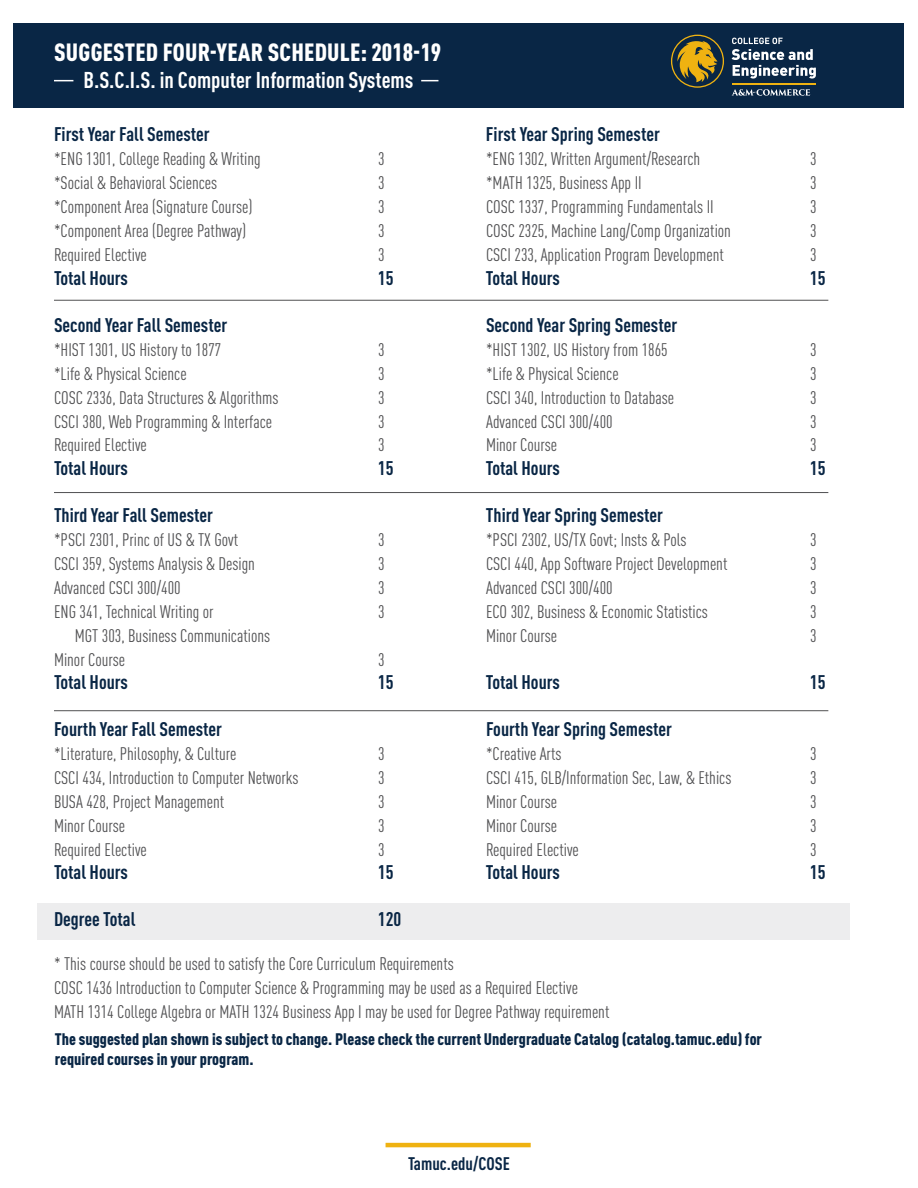
<style>
.page{position:relative;width:918px;height:1188px;background:#fff}
.page>*{position:absolute;margin:0;border:0;box-sizing:border-box;transform-origin:0 0}
.t1{font:900 condensed 24.6px "DINOT";letter-spacing:.01em;color:#fff}
.t2{font:700 condensed 22.65px "DINOT";color:#fff}
.t3{font:700 condensed 19.5px "DINOT";color:#092645}
.t4{font:condensed 18px/24px "DINOT";color:#505052}
.t5{font:700 condensed 18px "DINOT";color:#092645}
.t6{font:900 condensed 16.5px/19.8px "DINOT";color:#092645}
</style>
<div class="page">
<div style="left:38px;top:903px;width:812px;height:37px;background:#ededee"></div>
<div style="left:14px;top:24px;width:890px;height:84px;background:#092645"></div>
<svg style="left:671px;top:35px;width:53px;height:53px"></svg>
<hr style="left:732px;top:84px;width:84px;height:1px;background:#efb211">
<svg style="left:732px;top:38px;width:84px;height:41px"></svg>
<svg style="left:732px;top:89px;width:78px;height:7px"></svg>
<svg style="left:54px;top:80px;width:19px;height:1px"></svg>
<svg style="left:421px;top:80px;width:17px;height:1px"></svg>
<hr style="left:386px;top:1143px;width:145px;height:4px;background:#efb211">
<hr style="left:54px;top:300px;width:774px;height:1px;background:#505052">
<hr style="left:54px;top:492px;width:774px;height:1px;background:#505052">
<hr style="left:54px;top:710px;width:774px;height:1px;background:#505052">
<h1 class="t1" style="left:54px;top:37px;width:389px">SUGGESTED FOUR-YEAR SCHEDULE: 2018-19</h1>
<p class="t2" style="left:83px;top:66px;width:332px">B.S.C.I.S. in Computer Information Systems</p>
<p class="t3" style="left:54px;top:123px;width:157px">First Year Fall Semester</p>
<p class="t3" style="left:486px;top:123px;width:175px">First Year Spring Semester</p>
<p class="t4" style="left:54px;top:147px;width:208px">*ENG 1301, College Reading &amp; Writing</p>
<p class="t4" style="left:378px;top:147px;width:8px">3</p>
<p class="t4" style="left:486px;top:147px;width:216px">*ENG 1302, Written Argument/Research</p>
<p class="t4" style="left:810px;top:147px;width:8px">3</p>
<p class="t4" style="left:54px;top:171px;width:165px">*Social &amp; Behavioral Sciences</p>
<p class="t4" style="left:378px;top:171px;width:8px">3</p>
<p class="t4" style="left:486px;top:171px;width:157px">*MATH 1325, Business App II</p>
<p class="t4" style="left:810px;top:171px;width:8px">3</p>
<p class="t4" style="left:54px;top:195px;width:200px">*Component Area (Signature Course)</p>
<p class="t4" style="left:378px;top:195px;width:8px">3</p>
<p class="t4" style="left:486px;top:195px;width:229px">COSC 1337, Programming Fundamentals II</p>
<p class="t4" style="left:810px;top:195px;width:8px">3</p>
<p class="t4" style="left:54px;top:219px;width:194px">*Component Area (Degree Pathway)</p>
<p class="t4" style="left:378px;top:219px;width:8px">3</p>
<p class="t4" style="left:486px;top:219px;width:247px">COSC 2325, Machine Lang/Comp Organization</p>
<p class="t4" style="left:810px;top:219px;width:8px">3</p>
<p class="t4" style="left:54px;top:243px;width:94px">Required Elective</p>
<p class="t4" style="left:378px;top:243px;width:8px">3</p>
<p class="t4" style="left:486px;top:243px;width:239px">CSCI 233, Application Program Development</p>
<p class="t4" style="left:810px;top:243px;width:8px">3</p>
<p class="t3" style="left:54px;top:266px;width:76px">Total Hours</p>
<p class="t3" style="left:378px;top:266px;width:17px">15</p>
<p class="t3" style="left:486px;top:266px;width:76px">Total Hours</p>
<p class="t3" style="left:810px;top:266px;width:17px">15</p>
<p class="t3" style="left:54px;top:313px;width:175px">Second Year Fall Semester</p>
<p class="t3" style="left:486px;top:313px;width:193px">Second Year Spring Semester</p>
<p class="t4" style="left:54px;top:337px;width:169px">*HIST 1301, US History to 1877</p>
<p class="t4" style="left:378px;top:337px;width:8px">3</p>
<p class="t4" style="left:486px;top:337px;width:183px">*HIST 1302, US History from 1865</p>
<p class="t4" style="left:810px;top:337px;width:8px">3</p>
<p class="t4" style="left:54px;top:361px;width:134px">*Life &amp; Physical Science</p>
<p class="t4" style="left:378px;top:361px;width:8px">3</p>
<p class="t4" style="left:486px;top:361px;width:134px">*Life &amp; Physical Science</p>
<p class="t4" style="left:810px;top:361px;width:8px">3</p>
<p class="t4" style="left:54px;top:385px;width:226px">COSC 2336, Data Structures &amp; Algorithms</p>
<p class="t4" style="left:378px;top:385px;width:8px">3</p>
<p class="t4" style="left:486px;top:385px;width:190px">CSCI 340, Introduction to Database</p>
<p class="t4" style="left:810px;top:385px;width:8px">3</p>
<p class="t4" style="left:54px;top:409px;width:220px">CSCI 380, Web Programming &amp; Interface</p>
<p class="t4" style="left:378px;top:409px;width:8px">3</p>
<p class="t4" style="left:486px;top:409px;width:128px">Advanced CSCI 300/400</p>
<p class="t4" style="left:810px;top:409px;width:8px">3</p>
<p class="t4" style="left:54px;top:433px;width:94px">Required Elective</p>
<p class="t4" style="left:378px;top:433px;width:8px">3</p>
<p class="t4" style="left:486px;top:433px;width:73px">Minor Course</p>
<p class="t4" style="left:810px;top:433px;width:8px">3</p>
<p class="t3" style="left:54px;top:456px;width:76px">Total Hours</p>
<p class="t3" style="left:378px;top:456px;width:17px">15</p>
<p class="t3" style="left:486px;top:456px;width:76px">Total Hours</p>
<p class="t3" style="left:810px;top:456px;width:17px">15</p>
<p class="t3" style="left:54px;top:503px;width:161px">Third Year Fall Semester</p>
<p class="t3" style="left:486px;top:503px;width:179px">Third Year Spring Semester</p>
<p class="t4" style="left:54px;top:527px;width:186px">*PSCI 2301, Princ of US &amp; TX Govt</p>
<p class="t4" style="left:378px;top:527px;width:8px">3</p>
<p class="t4" style="left:486px;top:527px;width:202px">*PSCI 2302, US/TX Govt; Insts &amp; Pols</p>
<p class="t4" style="left:810px;top:527px;width:8px">3</p>
<p class="t4" style="left:54px;top:551px;width:203px">CSCI 359, Systems Analysis &amp; Design</p>
<p class="t4" style="left:378px;top:551px;width:8px">3</p>
<p class="t4" style="left:486px;top:551px;width:243px">CSCI 440, App Software Project Development</p>
<p class="t4" style="left:810px;top:551px;width:8px">3</p>
<p class="t4" style="left:54px;top:575px;width:128px">Advanced CSCI 300/400</p>
<p class="t4" style="left:378px;top:575px;width:8px">3</p>
<p class="t4" style="left:486px;top:575px;width:128px">Advanced CSCI 300/400</p>
<p class="t4" style="left:810px;top:575px;width:8px">3</p>
<p class="t4" style="left:54px;top:599px;width:161px">ENG 341, Technical Writing or</p>
<p class="t4" style="left:378px;top:599px;width:8px">3</p>
<p class="t4" style="left:486px;top:599px;width:223px">ECO 302, Business &amp; Economic Statistics</p>
<p class="t4" style="left:810px;top:599px;width:8px">3</p>
<p class="t4" style="left:75px;top:623px;width:197px">MGT 303, Business Communications</p>
<p class="t4" style="left:486px;top:623px;width:73px">Minor Course</p>
<p class="t4" style="left:810px;top:623px;width:8px">3</p>
<p class="t4" style="left:54px;top:647px;width:73px">Minor Course</p>
<p class="t4" style="left:378px;top:647px;width:8px">3</p>
<p class="t3" style="left:54px;top:670px;width:76px">Total Hours</p>
<p class="t3" style="left:378px;top:670px;width:17px">15</p>
<p class="t3" style="left:486px;top:670px;width:76px">Total Hours</p>
<p class="t3" style="left:810px;top:670px;width:17px">15</p>
<p class="t3" style="left:54px;top:717px;width:170px">Fourth Year Fall Semester</p>
<p class="t3" style="left:486px;top:717px;width:188px">Fourth Year Spring Semester</p>
<p class="t4" style="left:54px;top:742px;width:184px">*Literature, Philosophy, &amp; Culture</p>
<p class="t4" style="left:378px;top:742px;width:8px">3</p>
<p class="t4" style="left:486px;top:742px;width:77px">*Creative Arts</p>
<p class="t4" style="left:810px;top:742px;width:8px">3</p>
<p class="t4" style="left:54px;top:765px;width:246px">CSCI 434, Introduction to Computer Networks</p>
<p class="t4" style="left:378px;top:765px;width:8px">3</p>
<p class="t4" style="left:486px;top:765px;width:247px">CSCI 415, GLB/Information Sec, Law, &amp; Ethics</p>
<p class="t4" style="left:810px;top:765px;width:8px">3</p>
<p class="t4" style="left:54px;top:789px;width:172px">BUSA 428, Project Management</p>
<p class="t4" style="left:378px;top:789px;width:8px">3</p>
<p class="t4" style="left:486px;top:789px;width:73px">Minor Course</p>
<p class="t4" style="left:810px;top:789px;width:8px">3</p>
<p class="t4" style="left:54px;top:813px;width:73px">Minor Course</p>
<p class="t4" style="left:378px;top:813px;width:8px">3</p>
<p class="t4" style="left:486px;top:813px;width:73px">Minor Course</p>
<p class="t4" style="left:810px;top:813px;width:8px">3</p>
<p class="t4" style="left:54px;top:837px;width:94px">Required Elective</p>
<p class="t4" style="left:378px;top:837px;width:8px">3</p>
<p class="t4" style="left:486px;top:837px;width:94px">Required Elective</p>
<p class="t4" style="left:810px;top:837px;width:8px">3</p>
<p class="t3" style="left:54px;top:861px;width:76px">Total Hours</p>
<p class="t3" style="left:378px;top:861px;width:17px">15</p>
<p class="t3" style="left:486px;top:861px;width:76px">Total Hours</p>
<p class="t3" style="left:810px;top:861px;width:17px">15</p>
<p class="t3" style="left:54px;top:907px;width:83px">Degree Total</p>
<p class="t3" style="left:378px;top:907px;width:25px">120</p>
<p class="t4" style="left:54px;top:952px;width:557px">* This course should be used to satisfy the Core Curriculum Requirements<br>COSC 1436 Introduction to Computer Science &amp; Programming may be used as a Required Elective<br>MATH 1314 College Algebra or MATH 1324 Business App I may be used for Degree Pathway requirement</p>
<p class="t6" style="left:55px;top:1029px;width:709px">The suggested plan shown is subject to change. Please check the current Undergraduate Catalog (catalog.tamuc.edu) for required courses in your program.</p>
<p class="t5" style="left:408px;top:1153px;width:103px">Tamuc.edu/COSE</p>
</div>
